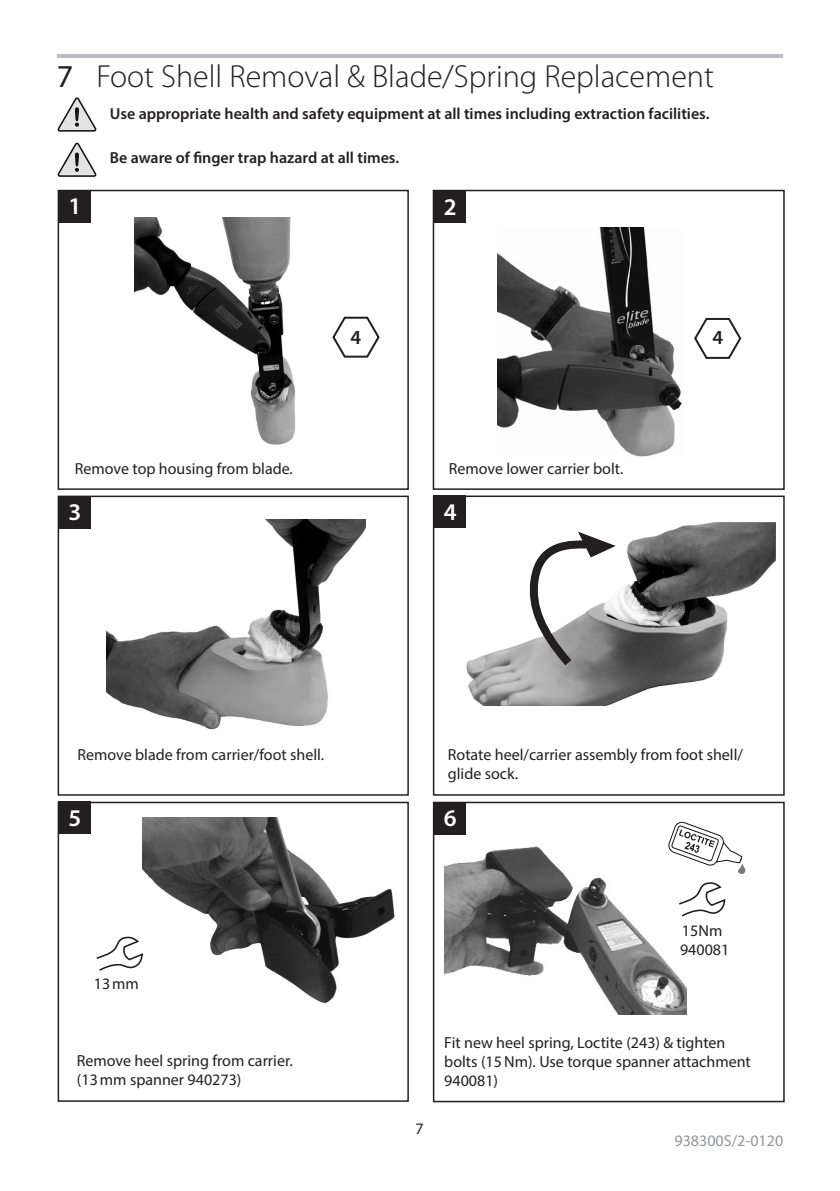
<style>
.page{position:relative;width:840px;height:1191px;background:#fff}
.page>*{position:absolute;margin:0;border:0;box-sizing:border-box;transform-origin:0 0}
.MG-Head1{font:300 32px "Myriad Pro";color:#231f20}
.MG-Assembly_Box__Aut{font:600 24px "Myriad Pro";color:#fff}
.MG-ThreadSize{font:600 20px "Myriad Pro";color:#231f20}
.MG-Box_Text__8pt__3p{font:16px/19.2px "Myriad Pro";color:#231f20}
.MG-Warning_No_Number{font:600 16px "Myriad Pro";color:#231f20}
.t1{font:16px "Myriad Pro";color:#939598}
._8pt_Text{font:16px "Myriad Pro";color:#231f20}
.s1{font-weight:400}
.s2{color:#231f20}
</style>
<div class="page">
<img style="left:134px;top:217px;width:162px;height:228px">
<img style="left:497px;top:227px;width:184px;height:230px">
<img style="left:465px;top:523px;width:310px;height:182px">
<img style="left:107px;top:519px;width:258px;height:211px">
<svg style="left:530px;top:531px;width:85px;height:143px"></svg>
<img style="left:444px;top:846px;width:242px;height:168px">
<img style="left:143px;top:818px;width:252px;height:185px">
<svg style="left:57px;top:97px;width:40px;height:35px"></svg>
<hr style="left:57px;top:54px;width:725px;height:4px;background:#bcbdc0">
<svg style="left:57px;top:142px;width:40px;height:35px"></svg>
<svg style="left:332px;top:316px;width:48px;height:42px"></svg>
<svg style="left:694px;top:317px;width:48px;height:42px"></svg>
<svg style="left:667px;top:821px;width:78px;height:53px"></svg>
<svg style="left:96px;top:934px;width:48px;height:38px"></svg>
<svg style="left:676px;top:880px;width:49px;height:38px"></svg>
<div style="left:58px;top:190px;width:350px;height:300px;border:1px solid #231f20"></div>
<div style="left:58px;top:495px;width:350px;height:300px;border:1px solid #231f20"></div>
<div style="left:432px;top:495px;width:352px;height:300px;border:1px solid #231f20"></div>
<div style="left:432px;top:495px;width:33px;height:33px;background:#231f20"></div>
<div style="left:58px;top:190px;width:32px;height:33px;background:#231f20"></div>
<div style="left:432px;top:190px;width:352px;height:300px;border:1px solid #231f20"></div>
<div style="left:432px;top:190px;width:33px;height:33px;background:#231f20"></div>
<div style="left:58px;top:495px;width:32px;height:33px;background:#231f20"></div>
<div style="left:58px;top:801px;width:350px;height:300px;border:1px solid #231f20"></div>
<div style="left:58px;top:801px;width:32px;height:33px;background:#231f20"></div>
<div style="left:432px;top:801px;width:352px;height:301px;border:1px solid #231f20"></div>
<div style="left:432px;top:801px;width:33px;height:33px;background:#231f20"></div>
<h1 class="MG-Head1" style="left:57px;top:57px;width:658px"><span class="s1">7</span> Foot Shell Removal &amp; Blade/Spring Replacement</h1>
<p class="MG-Warning_No_Number" style="left:110px;top:103px;width:601px">Use appropriate health and safety equipment at all times including extraction facilities.</p>
<p class="MG-Warning_No_Number" style="left:110px;top:148px;width:291px">Be aware of finger trap hazard at all times.</p>
<h1 class="MG-Assembly_Box__Aut" style="left:69px;top:191px;width:20px">1<span class="s2">.</span></h1>
<h1 class="MG-Assembly_Box__Aut" style="left:443px;top:192px;width:20px">2<span class="s2">.</span></h1>
<p class="MG-ThreadSize" style="left:350px;top:324px;width:12px">4</p>
<p class="MG-ThreadSize" style="left:712px;top:324px;width:12px">4</p>
<p class="MG-Box_Text__8pt__3p" style="left:75px;top:459px;width:219px">Remove top housing from blade.</p>
<p class="MG-Box_Text__8pt__3p" style="left:448px;top:459px;width:176px">Remove lower carrier bolt.</p>
<h1 class="MG-Assembly_Box__Aut" style="left:69px;top:497px;width:20px">3<span class="s2">.</span></h1>
<h1 class="MG-Assembly_Box__Aut" style="left:443px;top:497px;width:20px">4<span class="s2">.</span></h1>
<p class="MG-Box_Text__8pt__3p" style="left:77px;top:744px;width:248px">Remove blade from carrier/foot shell.</p>
<p class="MG-Box_Text__8pt__3p" style="left:447px;top:744px;width:296px">Rotate heel/carrier assembly from foot shell/ glide sock.</p>
<h1 class="MG-Assembly_Box__Aut" style="left:69px;top:802px;width:20px">5<span class="s2">.</span></h1>
<h1 class="MG-Assembly_Box__Aut" style="left:443px;top:802px;width:20px">6<span class="s2">.</span></h1>
<p class="_8pt_Text" style="left:94px;top:974px;width:47px">13mm</p>
<p class="_8pt_Text" style="left:681px;top:920px;width:42px">15Nm</p>
<p class="MG-Box_Text__8pt__3p" style="left:679px;top:939px;width:51px">940081</p>
<p class="MG-Box_Text__8pt__3p" style="left:77px;top:1051px;width:217px">Remove heel spring from carrier.</p>
<p class="MG-Box_Text__8pt__3p" style="left:77px;top:1070px;width:166px">(13mm spanner 940273)</p>
<p class="MG-Box_Text__8pt__3p" style="left:415px;top:1118px;width:10px">7</p>
<p class="MG-Box_Text__8pt__3p" style="left:444px;top:1032px;width:308px">Fit new heel spring, Loctite (243) &amp; tighten bolts (15Nm). Use torque spanner attachment<br>940081)</p>
<p class="t1" style="left:674px;top:1131px;width:110px">938300S/2-0120</p>
</div>
